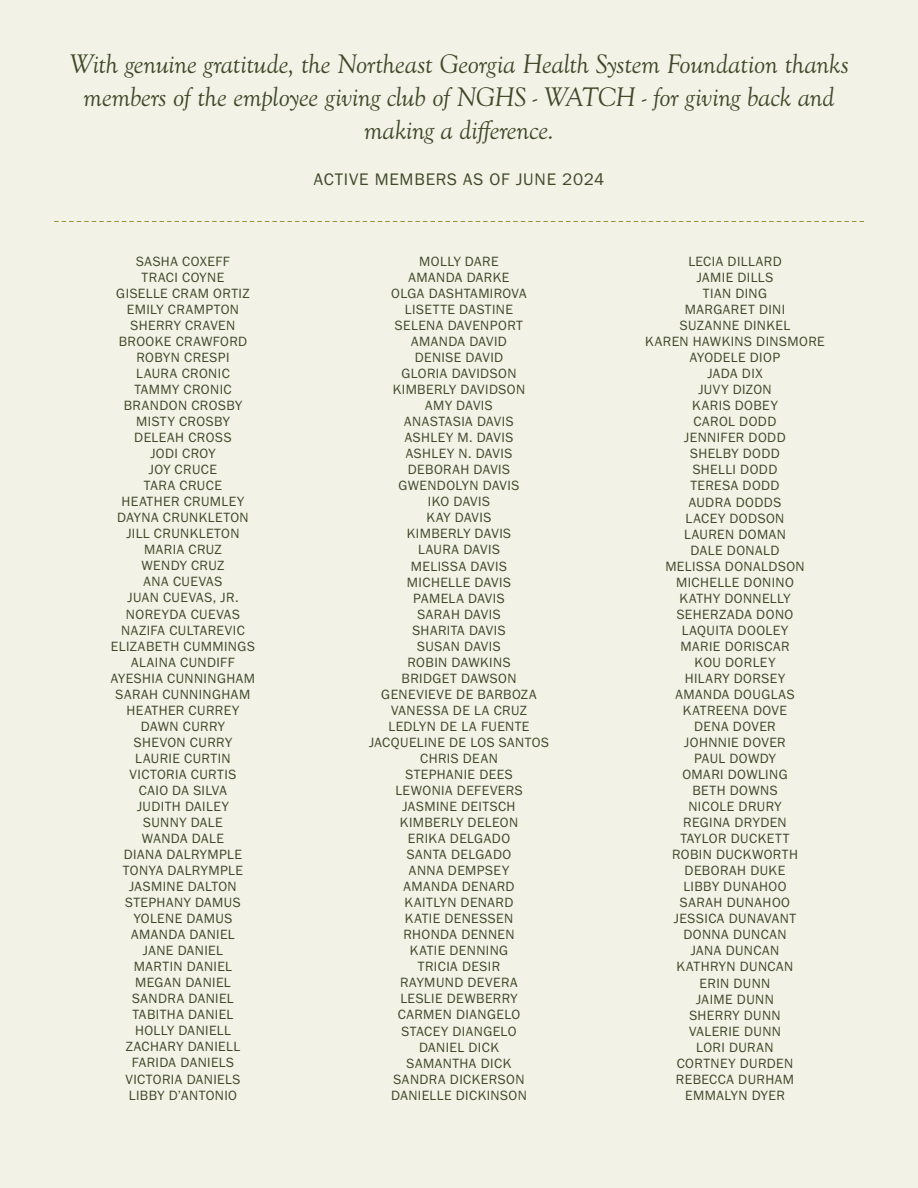
<style>
.page{position:relative;width:918px;height:1188px;background:#f2f2e7}
.page>*{position:absolute;margin:0;border:0;box-sizing:border-box;transform-origin:0 0}
.t1{font:italic 27.9px/32.7px "Goudy Old Sty";letter-spacing:-.02em;color:#404828;text-align:center}
.t2{font:17.25px "Franklin Gothic URW Boo";letter-spacing:.045em;color:#404828}
.t3{font:13.95px/16px "Franklin Gothic URW Boo";letter-spacing:.03em;color:#404828;text-align:center}
</style>
<div class="page">
<svg style="left:54px;top:221px;width:810px;height:1px"></svg>
<h1 class="t1" style="left:69px;top:49px;width:781px">With genuine gratitude, the Northeast Georgia Health System Foundation thanks members of the employee giving club of NGHS - WATCH - for giving back and making a difference.</h1>
<p class="t2" style="left:314px;top:169px;width:292px">ACTIVE MEMBERS AS OF JUNE 2024</p>
<p class="t3" style="left:111px;top:253px;width:146px">SASHA COXEFF<br>TRACI COYNE<br>GISELLE CRAM ORTIZ<br>EMILY CRAMPTON<br>SHERRY CRAVEN<br>BROOKE CRAWFORD<br>ROBYN CRESPI<br>LAURA CRONIC<br>TAMMY CRONIC<br>BRANDON CROSBY<br>MISTY CROSBY<br>DELEAH CROSS<br>JODI CROY<br>JOY CRUCE<br>TARA CRUCE<br>HEATHER CRUMLEY<br>DAYNA CRUNKLETON<br>JILL CRUNKLETON<br>MARIA CRUZ<br>WENDY CRUZ<br>ANA CUEVAS<br>JUAN CUEVAS, JR.<br>NOREYDA CUEVAS<br>NAZIFA CULTAREVIC<br>ELIZABETH CUMMINGS<br>ALAINA CUNDIFF<br>AYESHIA CUNNINGHAM<br>SARAH CUNNINGHAM<br>HEATHER CURREY<br>DAWN CURRY<br>SHEVON CURRY<br>LAURIE CURTIN<br>VICTORIA CURTIS<br>CAIO DA SILVA<br>JUDITH DAILEY<br>SUNNY DALE<br>WANDA DALE<br>DIANA DALRYMPLE<br>TONYA DALRYMPLE<br>JASMINE DALTON<br>STEPHANY DAMUS<br>YOLENE DAMUS<br>AMANDA DANIEL<br>JANE DANIEL<br>MARTIN DANIEL<br>MEGAN DANIEL<br>SANDRA DANIEL<br>TABITHA DANIEL<br>HOLLY DANIELL<br>ZACHARY DANIELL<br>FARIDA DANIELS<br>VICTORIA DANIELS<br>LIBBY D’ANTONIO</p>
<p class="t3" style="left:369px;top:253px;width:182px">MOLLY DARE<br>AMANDA DARKE<br>OLGA DASHTAMIROVA<br>LISETTE DASTINE<br>SELENA DAVENPORT<br>AMANDA DAVID<br>DENISE DAVID<br>GLORIA DAVIDSON<br>KIMBERLY DAVIDSON<br>AMY DAVIS<br>ANASTASIA DAVIS<br>ASHLEY M. DAVIS<br>ASHLEY N. DAVIS<br>DEBORAH DAVIS<br>GWENDOLYN DAVIS<br>IKO DAVIS<br>KAY DAVIS<br>KIMBERLY DAVIS<br>LAURA DAVIS<br>MELISSA DAVIS<br>MICHELLE DAVIS<br>PAMELA DAVIS<br>SARAH DAVIS<br>SHARITA DAVIS<br>SUSAN DAVIS<br>ROBIN DAWKINS<br>BRIDGET DAWSON<br>GENEVIEVE DE BARBOZA<br>VANESSA DE LA CRUZ<br>LEDLYN DE LA FUENTE<br>JACQUELINE DE LOS SANTOS<br>CHRIS DEAN<br>STEPHANIE DEES<br>LEWONIA DEFEVERS<br>JASMINE DEITSCH<br>KIMBERLY DELEON<br>ERIKA DELGADO<br>SANTA DELGADO<br>ANNA DEMPSEY<br>AMANDA DENARD<br>KAITLYN DENARD<br>KATIE DENESSEN<br>RHONDA DENNEN<br>KATIE DENNING<br>TRICIA DESIR<br>RAYMUND DEVERA<br>LESLIE DEWBERRY<br>CARMEN DIANGELO<br>STACEY DIANGELO<br>DANIEL DICK<br>SAMANTHA DICK<br>SANDRA DICKERSON<br>DANIELLE DICKINSON</p>
<p class="t3" style="left:645px;top:253px;width:181px">LECIA DILLARD<br>JAMIE DILLS<br>TIAN DING<br>MARGARET DINI<br>SUZANNE DINKEL<br>KAREN HAWKINS DINSMORE<br>AYODELE DIOP<br>JADA DIX<br>JUVY DIZON<br>KARIS DOBEY<br>CAROL DODD<br>JENNIFER DODD<br>SHELBY DODD<br>SHELLI DODD<br>TERESA DODD<br>AUDRA DODDS<br>LACEY DODSON<br>LAUREN DOMAN<br>DALE DONALD<br>MELISSA DONALDSON<br>MICHELLE DONINO<br>KATHY DONNELLY<br>SEHERZADA DONO<br>LAQUITA DOOLEY<br>MARIE DORISCAR<br>KOU DORLEY<br>HILARY DORSEY<br>AMANDA DOUGLAS<br>KATREENA DOVE<br>DENA DOVER<br>JOHNNIE DOVER<br>PAUL DOWDY<br>OMARI DOWLING<br>BETH DOWNS<br>NICOLE DRURY<br>REGINA DRYDEN<br>TAYLOR DUCKETT<br>ROBIN DUCKWORTH<br>DEBORAH DUKE<br>LIBBY DUNAHOO<br>SARAH DUNAHOO<br>JESSICA DUNAVANT<br>DONNA DUNCAN<br>JANA DUNCAN<br>KATHRYN DUNCAN<br>ERIN DUNN<br>JAIME DUNN<br>SHERRY DUNN<br>VALERIE DUNN<br>LORI DURAN<br>CORTNEY DURDEN<br>REBECCA DURHAM<br>EMMALYN DYER</p>
</div>
